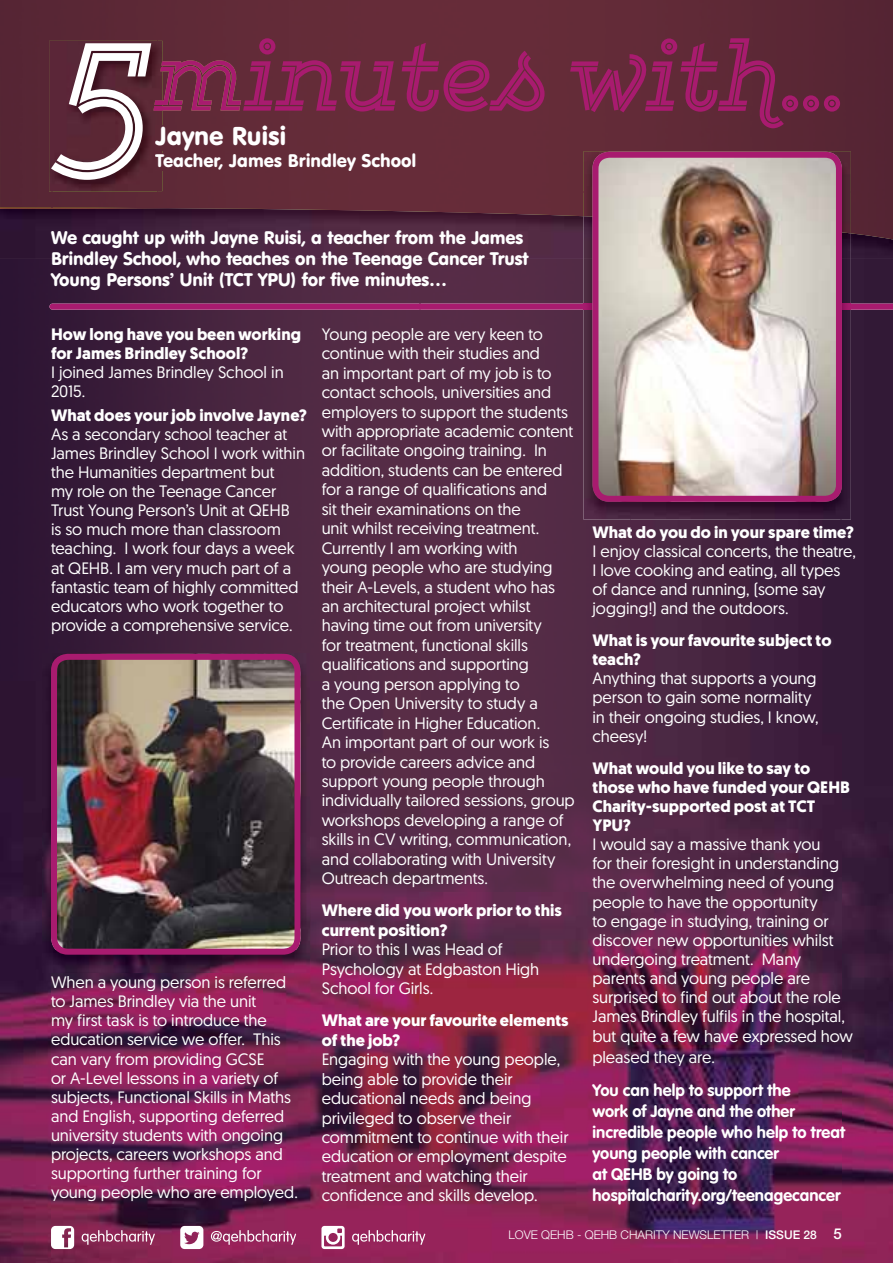
<style>
.page{position:relative;width:893px;height:1263px;background:#fff}
.page>*{position:absolute;margin:0;border:0;box-sizing:border-box;transform-origin:0 0}
.t1{font:25.5px "VAG Rounded BT";color:#fff}
.t2{font:18px/21px "VAG Rounded BT";letter-spacing:-.01em;color:#fff}
.t3{font:16.5px/19.2px "Geomanist";letter-spacing:-.005em;color:#fff}
.t4{font:700 16.5px/19.2px "Geomanist";color:#fff}
.t5{font:700 16.5px/21px "VAG Rounded";letter-spacing:.005em;color:#fff}
.t6{font:300 12px "Helvetica Neue";color:#fff}
.s1{font-weight:500}
.s2{font-weight:500;font-size:15px}
</style>
<div class="page">
<img style="left:0;top:259px;width:420px;height:422px">
<img style="left:420px;top:259px;width:210px;height:1004px">
<img style="left:841px;top:259px;width:52px;height:1004px">
<img style="left:630px;top:520px;width:211px;height:743px">
<img style="left:0;top:681px;width:52px;height:582px">
<img style="left:263px;top:681px;width:158px;height:582px">
<img style="left:52px;top:972px;width:211px;height:291px">
<img style="left:0;top:239px;width:893px;height:20px">
<svg style="left:0;top:209px;width:583px;height:30px;background:#43203b"></svg>
<img style="left:158px;top:0;width:735px;height:192px">
<div style="left:0;top:0;width:158px;height:47px;background:#592735"></div>
<div style="left:0;top:47px;width:52px;height:162px;background:#572635"></div>
<img style="left:52px;top:191px;width:106px;height:19px">
<div style="left:851px;top:192px;width:42px;height:47px;background:#552533"></div>
<img style="left:157px;top:192px;width:426px;height:26px">
<img style="left:395px;top:153px;width:20px;height:18px">
<svg style="left:50px;top:304px;width:843px;height:6px;background:#a82473"></svg>
<svg style="left:51px;top:1226px;width:23px;height:23px"></svg>
<svg style="left:82px;top:1230px;width:73px;height:15px"></svg>
<svg style="left:211px;top:1230px;width:85px;height:15px"></svg>
<svg style="left:180px;top:1226px;width:23px;height:23px"></svg>
<svg style="left:321px;top:1226px;width:24px;height:23px"></svg>
<svg style="left:352px;top:1230px;width:73px;height:15px"></svg>
<svg style="left:402px;top:43px;width:143px;height:69px;background:#7c264b"></svg>
<img style="left:49px;top:41px;width:114px;height:150px">
<svg style="left:51px;top:38px;width:344px;height:142px;background:#753b4f"></svg>
<svg style="left:570px;top:38px;width:270px;height:90px;background:#702544"></svg>
<img style="left:583px;top:233px;width:268px;height:287px">
<img style="left:583px;top:151px;width:268px;height:82px">
<img style="left:583px;top:304px;width:268px;height:6px">
<img style="left:592px;top:152px;width:250px;height:350px;border-radius:17px">
<div style="left:592px;top:152px;width:250px;height:350px;border:6px solid #a81b6f;border-radius:14px"></div>
<img style="left:42px;top:653px;width:267px;height:319px">
<img style="left:51px;top:654px;width:249px;height:296px">
<div style="left:51px;top:654px;width:249px;height:301px;border:6px solid #a81b6f;border-radius:14px"></div>
<h1 class="t1" style="left:155px;top:123px;width:132px">Jayne Ruisi</h1>
<p class="t2" style="left:155px;top:151px;width:262px">Teacher, James Brindley School</p>
<p class="t2" style="left:51px;top:228px;width:479px">We caught up with Jayne Ruisi, a teacher from the James<br>Brindley School, who teaches on the Teenage Cancer Trust<br>Young Persons’ Unit (TCT YPU) for five minutes…</p>
<p class="t3" style="left:322px;top:326px;width:254px">Young people are very keen to continue with their studies and<br>an important part of my job is to contact schools, universities and employers to support the students with appropriate academic content or facilitate ongoing training. In addition, students can be entered for a range of qualifications and<br>sit their examinations on the<br>unit whilst receiving treatment.<br>Currently I am working with<br>young people who are studying their A-Levels, a student who has an architectural project whilst having time out from university<br>for treatment, functional skills qualifications and supporting<br>a young person applying to<br>the Open University to study a<br>Certificate in Higher Education.<br>An important part of our work is<br>to provide careers advice and support young people through individually tailored sessions, group workshops developing a range of skills in CV writing, communication, and collaborating with University<br>Outreach departments.</p>
<p class="t4" style="left:322px;top:903px;width:241px">Where did you work prior to this current position?</p>
<p class="t3" style="left:322px;top:942px;width:219px">Prior to this I was Head of<br>Psychology at Edgbaston High<br>School for Girls.</p>
<p class="t4" style="left:322px;top:1012px;width:248px">What are your favourite elements of the job?</p>
<p class="t3" style="left:322px;top:1052px;width:248px">Engaging with the young people, being able to provide their educational needs and being privileged to observe their commitment to continue with their education or employment despite treatment and watching their confidence and skills develop.</p>
<p class="t4" style="left:51px;top:326px;width:251px">How long have you been working for James Brindley School?</p>
<p class="t3" style="left:51px;top:365px;width:234px">I joined James Brindley School in<br>2015.</p>
<p class="t4" style="left:51px;top:407px;width:257px">What does your job involve Jayne?</p>
<p class="t3" style="left:51px;top:426px;width:255px">As a secondary school teacher at<br>James Brindley School I work within the Humanities department but<br>my role on the Teenage Cancer<br>Trust Young Person’s Unit at QEHB<br>is so much more than classroom teaching. I work four days a week at QEHB. I am very much part of a fantastic team of highly committed educators who work together to provide a comprehensive service.</p>
<p class="t3" style="left:51px;top:975px;width:248px">When a young person is referred to James Brindley via the unit<br>my first task is to introduce the education service we offer. This can vary from providing GCSE<br>or A-Level lessons in a variety of subjects, Functional Skills in Maths and English, supporting deferred university students with ongoing projects, careers workshops and supporting further training for young people who are employed.</p>
<p class="t4" style="left:592px;top:524px;width:263px">What do you do in your spare time?</p>
<p class="t3" style="left:592px;top:543px;width:265px">I enjoy classical concerts, the theatre, I love cooking and eating, all types of dance and running, (some say jogging!) and the outdoors.</p>
<p class="t4" style="left:592px;top:632px;width:241px">What is your favourite subject to teach?</p>
<p class="t3" style="left:592px;top:671px;width:228px">Anything that supports a young person to gain some normality in their ongoing studies, I know, cheesy!</p>
<p class="t4" style="left:592px;top:760px;width:259px">What would you like to say to those who have funded your QEHB<br>Charity-supported post at TCT<br>YPU?</p>
<p class="t3" style="left:592px;top:837px;width:262px">I would say a massive thank you<br>for their foresight in understanding the overwhelming need of young people to have the opportunity<br>to engage in studying, training or discover new opportunities whilst undergoing treatment. Many parents and young people are surprised to find out about the role James Brindley fulfils in the hospital, but quite a few have expressed how</p>
<p class="t3" style="left:592px;top:1049px;width:124px">pleased they are.</p>
<p class="t5" style="left:592px;top:1081px;width:254px">You can help to support the<br>work of Jayne and the other incredible people who help to treat young people with cancer<br>at QEHB by going to hospitalcharity.org/teenagecancer</p>
<p class="t6" style="left:508px;top:1231px;width:335px">LOVE QEHB - QEHB CHARITY NEWSLETTER | <span class="s1">ISSUE 28</span> <span class="s2">5</span></p>
</div>
